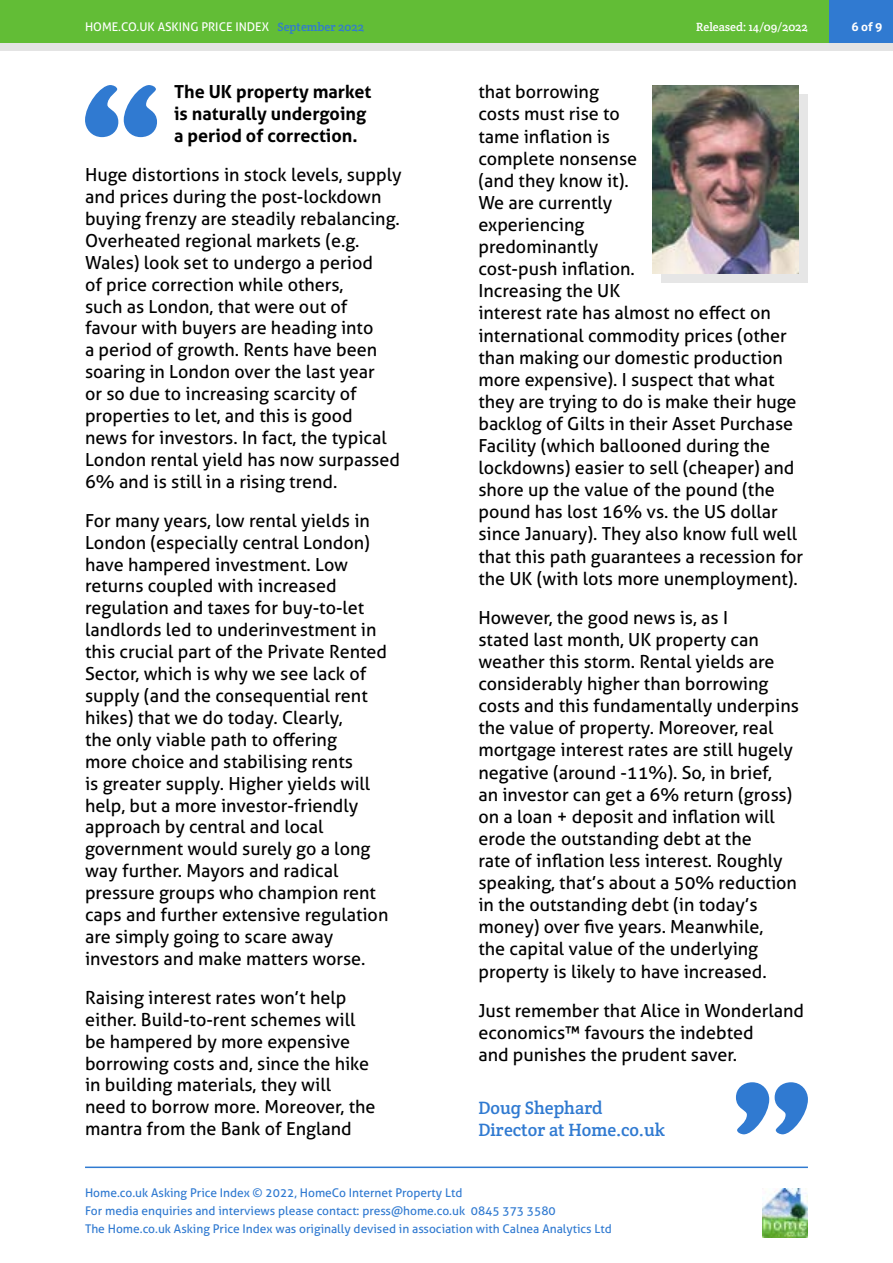
<style>
.page{position:relative;width:893px;height:1263px;background:#fff}
.page>*{position:absolute;margin:0;border:0;box-sizing:border-box;transform-origin:0 0}
.t1{font:18px/21.9px "Aller";color:#000}
.t2{font:700 18px/21.9px "Aller";color:#000}
.t3{font:18px/21.6px "Crete Round";color:#307ad1}
.t4{font:12px/18px "Aller";color:#307ad1}
.t5{font:12px "Aller";color:#fff}
.t6{font:12px "Crete Round";color:#fff}
.t7{font:700 12px "Aller";color:#fff}
.s1{font-family:"Crete Round";color:#307ad1}
</style>
<div class="page">
<hr style="left:85px;top:1166px;width:723px;height:2px;background:#307ad1">
<div style="left:0;top:0;width:893px;height:51px;background:#e4e4e4"></div>
<div style="left:0;top:0;width:893px;height:43px;background:#62bd36"></div>
<img style="left:762px;top:1188px;width:46px;height:49px">
<div style="left:829px;top:0;width:64px;height:43px;background:#307ad1"></div>
<svg style="left:85px;top:85px;width:72px;height:52px"></svg>
<div style="left:662px;top:94px;width:146px;height:189px;background:#e6e6e6"></div>
<img style="left:653px;top:85px;width:146px;height:189px">
<svg style="left:736px;top:1082px;width:72px;height:52px"></svg>
<p class="t5" style="left:85px;top:19px;width:281px">HOME.CO.UK ASKING PRICE INDEX <span class="s1">September 2022</span></p>
<p class="t6" style="left:696px;top:19px;width:113px">Released: 14/09/2022</p>
<p class="t7" style="left:851px;top:19px;width:32px">6 of 9</p>
<p class="t2" style="left:174px;top:81px;width:199px">The UK property market is naturally undergoing a period of correction.</p>
<p class="t1" style="left:85px;top:164px;width:318px">Huge distortions in stock levels, supply and prices during the post-lockdown buying frenzy are steadily rebalancing.<br>Overheated regional markets (e.g.<br>Wales) look set to undergo a period<br>of price correction while others,<br>such as London, that were out of favour with buyers are heading into<br>a period of growth. Rents have been soaring in London over the last year<br>or so due to increasing scarcity of properties to let, and this is good<br>news for investors. In fact, the typical London rental yield has now surpassed 6% and is still in a rising trend.</p>
<p class="t1" style="left:85px;top:509px;width:305px">For many years, low rental yields in London (especially central London) have hampered investment. Low returns coupled with increased regulation and taxes for buy-to-let landlords led to underinvestment in this crucial part of the Private Rented Sector, which is why we see lack of supply (and the consequential rent hikes) that we do today. Clearly,<br>the only viable path to offering<br>more choice and stabilising rents<br>is greater supply. Higher yields will help, but a more investor-friendly approach by central and local government would surely go a long way further. Mayors and radical pressure groups who champion rent caps and further extensive regulation are simply going to scare away investors and make matters worse.</p>
<p class="t1" style="left:85px;top:986px;width:292px">Raising interest rates won’t help either. Build-to-rent schemes will be hampered by more expensive borrowing costs and, since the hike in building materials, they will need to borrow more. Moreover, the mantra from the Bank of England</p>
<p class="t1" style="left:478px;top:81px;width:326px">that borrowing<br>costs must rise to<br>tame inflation is<br>complete nonsense<br>(and they know it).<br>We are currently<br>experiencing<br>predominantly<br>cost-push inflation.<br>Increasing the UK<br>interest rate has almost no effect on international commodity prices (other than making our domestic production more expensive). I suspect that what they are trying to do is make their huge backlog of Gilts in their Asset Purchase<br>Facility (which ballooned during the lockdowns) easier to sell (cheaper) and shore up the value of the pound (the pound has lost 16% vs. the US dollar since January). They also know full well that this path guarantees a recession for the UK (with lots more unemployment).</p>
<p class="t1" style="left:478px;top:606px;width:322px">However, the good news is, as I<br>stated last month, UK property can weather this storm. Rental yields are considerably higher than borrowing costs and this fundamentally underpins the value of property. Moreover, real mortgage interest rates are still hugely negative (around -11%). So, in brief,<br>an investor can get a 6% return (gross) on a loan + deposit and inflation will erode the outstanding debt at the<br>rate of inflation less interest. Roughly speaking, that’s about a 50% reduction in the outstanding debt (in today’s money) over five years. Meanwhile,<br>the capital value of the underlying property is likely to have increased.</p>
<p class="t1" style="left:478px;top:999px;width:327px">Just remember that Alice in Wonderland economics™ favours the indebted<br>and punishes the prudent saver.</p>
<p class="t3" style="left:478px;top:1097px;width:188px">Doug Shephard<br>Director at Home.co.uk</p>
<p class="t4" style="left:85px;top:1184px;width:528px">Home.co.uk Asking Price Index © 2022, HomeCo Internet Property Ltd<br>For media enquiries and interviews please contact: press@home.co.uk 0845 373 3580<br>The Home.co.uk Asking Price Index was originally devised in association with Calnea Analytics Ltd</p>
</div>
